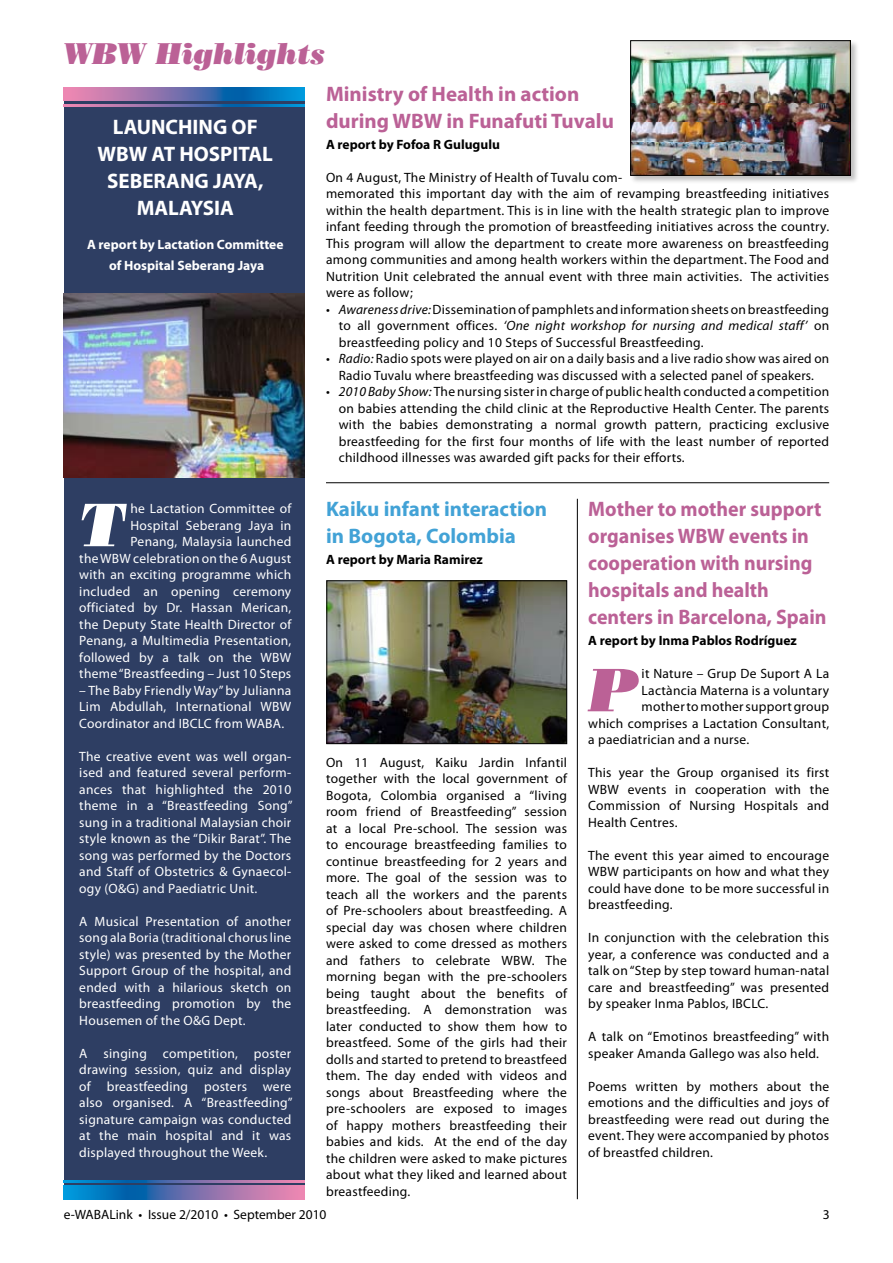
<style>
.page{position:relative;width:893px;height:1263px;background:#fff}
.page>*{position:absolute;margin:0;border:0;box-sizing:border-box;transform-origin:0 0}
.t1{font:italic 61.05px "Bodoni Poster";color:#fff}
.t2{font:italic 61.05px "Bodoni Poster";color:#bb6196}
.t3{font:italic 30px "Bodoni Poster";color:#bb6196}
.t4{font:700 21px/27px "Myriad Pro";color:#bb6196;scale:.95 1}
.t5{font:700 21px/27px "Myriad Pro";color:#bb6196}
.t6{font:700 21px/27px "Myriad Pro";color:#fff;text-align:center}
.t7{font:700 21px/27px "Myriad Pro";color:#42a2d6}
.t8{font:13.5px/16.5px "Myriad Pro";letter-spacing:.02em;color:#000;text-align:justify}
.t9{font:13.5px/16.5px "Myriad Pro";letter-spacing:.02em;color:#fff;text-align:justify}
.t10{font:700 13.5px "Myriad Pro";color:#000}
.t11{font:700 13.5px/21px "Myriad Pro";color:#fff;text-align:center}
.t12{font:13.5px "Myriad Pro";color:#000}
.s1{font-style:italic}
</style>
<div class="page">
<div style="left:64px;top:99px;width:241px;height:1100px;background:#2e3e63"></div>
<div style="left:630px;top:40px;width:230px;height:145px;background:#000;opacity:.25"></div>
<img style="left:632px;top:43px;width:217px;height:131px">
<div style="left:630px;top:41px;width:221px;height:135px;border:1px solid #000"></div>
<svg style="left:64px;top:87px;width:241px;height:14px"></svg>
<svg style="left:64px;top:104px;width:241px;height:2px"></svg>
<img style="left:64px;top:293px;width:241px;height:184px">
<svg style="left:64px;top:1185px;width:241px;height:14px"></svg>
<svg style="left:64px;top:1180px;width:241px;height:2px"></svg>
<hr style="left:577px;top:499px;width:1px;height:700px;background:#000">
<hr style="left:326px;top:482px;width:503px;height:1px;background:#000">
<img style="left:329px;top:583px;width:236px;height:159px">
<div style="left:327px;top:581px;width:240px;height:163px;border:1px solid #000"></div>
<h2 class="t3" style="left:64px;top:35px;width:263px">WBW Highlights</h2>
<h3 class="t6" style="left:98px;top:112px;width:177px">LAUNCHING OF<br>WBW AT HOSPITAL<br>SEBERANG JAYA,<br>MALAYSIA</h3>
<p class="t11" style="left:87px;top:234px;width:198px">A report by Lactation Committee of Hospital Seberang Jaya</p>
<p class="t9" style="left:79px;top:500px;width:214px;text-align:right">he Lactation Committee of<br>Hospital Seberang Jaya in<br>Penang, Malaysia launched<br>the WBW celebration on the 6 August with an exciting programme which included an opening ceremony officiated by Dr. Hassan Merican, the Deputy State Health Director of<br>Penang, a Multimedia Presentation, followed by a talk on the WBW theme “Breastfeeding – Just 10 Steps</p>
<p class="t9" style="left:79px;top:682px;width:213px">– The Baby Friendly Way” by Julianna Lim Abdullah, International WBW Coordinator and IBCLC from WABA.</p>
<p class="t9" style="left:79px;top:748px;width:215px">The creative event was well organ&shy;ised and featured several perform&shy;ances that highlighted the 2010 theme in a “Breastfeeding Song” sung in a traditional Malaysian choir style known as the “Dikir Barat”. The song was performed by the Doctors and Staff of Obstetrics &amp; Gynaecol&shy;ogy (O&amp;G) and Paediatric Unit.</p>
<p class="t9" style="left:79px;top:913px;width:214px">A Musical Presentation of another song ala Boria (traditional chorus line style) was presented by the Mother Support Group of the hospital, and ended with a hilarious sketch on breastfeeding promotion by the Housemen of the O&amp;G Dept.</p>
<p class="t9" style="left:79px;top:1045px;width:215px">A singing competition, poster drawing session, quiz and display of breastfeeding posters were also organised. A “Breastfeeding” signature campaign was conducted at the main hospital and it was displayed throughout the Week.</p>
<h1 class="t1" style="left:79px;top:488px;width:47px">T</h1>
<h3 class="t5" style="left:326px;top:80px;width:289px">Ministry of Health in action during WBW in Funafuti Tuvalu</h3>
<p class="t10" style="left:326px;top:135px;width:175px">A report by Fofoa R Gulugulu</p>
<p class="t8" style="left:326px;top:169px;width:505px;text-align:left">On 4 August, The Ministry of Health of Tuvalu com-<br>memorated this important day with the aim of revamping breastfeeding initiatives within the health department. This is in line with the health strategic plan to improve infant feeding through the promotion of breastfeeding initiatives across the country.<br>This program will allow the department to create more awareness on breastfeeding among communities and among health workers within the department. The Food and Nutrition Unit celebrated the annual event with three main activities. The activities were as follow;</p>
<p class="t8" style="left:339px;top:301px;width:492px;text-indent:-13px">• <span class="s1">Awareness drive:</span> Dissemination of pamphlets and information sheets on breastfeeding to all government offices. <span class="s1">‘One night workshop for nursing and medical staff’</span> on breastfeeding policy and 10 Steps of Successful Breastfeeding.</p>
<p class="t8" style="left:326px;top:350px;width:505px;text-align:center">• <span class="s1">Radio:</span> Radio spots were played on air on a daily basis and a live radio show was aired on<br>Radio Tuvalu where breastfeeding was discussed with a selected panel of speakers.</p>
<p class="t8" style="left:339px;top:383px;width:492px;text-indent:-13px">• <span class="s1">2010 Baby Show:</span> The nursing sister in charge of public health conducted a competition on babies attending the child clinic at the Reproductive Health Center. The parents with the babies demonstrating a normal growth pattern, practicing exclusive breastfeeding for the first four months of life with the least number of reported childhood illnesses was awarded gift packs for their efforts.</p>
<h3 class="t7" style="left:326px;top:495px;width:223px">Kaiku infant interaction in Bogota, Colombia</h3>
<p class="t10" style="left:326px;top:551px;width:158px">A report by Maria Ramirez</p>
<p class="t8" style="left:326px;top:754px;width:242px">On 11 August, Kaiku Jardin Infantil together with the local government of Bogota, Colombia organised a “living room friend of Breastfeeding” session at a local Pre-school. The session was to encourage breastfeeding families to continue breastfeeding for 2 years and more. The goal of the session was to teach all the workers and the parents of Pre-schoolers about breastfeeding. A special day was chosen where children were asked to come dressed as mothers and fathers to celebrate WBW. The morning began with the pre-schoolers being taught about the benefits of breastfeeding. A demonstration was later conducted to show them how to breastfeed. Some of the girls had their dolls and started to pretend to breastfeed them. The day ended with videos and songs about Breastfeeding where the pre-schoolers are exposed to images of happy mothers breastfeeding their babies and kids. At the end of the day the children were asked to make pictures about what they liked and learned about breastfeeding.</p>
<h3 class="t4" style="left:588px;top:495px;width:252px">Mother to mother support organises WBW events in cooperation with nursing hospitals and health centers in Barcelona, Spain</h3>
<p class="t10" style="left:588px;top:632px;width:210px">A report by Inma Pablos Rodríguez</p>
<h1 class="t2" style="left:588px;top:653px;width:52px">P</h1>
<p class="t8" style="left:642px;top:665px;width:189px">it Nature – Grup De Suport A La</p>
<p class="t8" style="left:642px;top:682px;width:189px">Lactància Materna is a voluntary</p>
<p class="t8" style="left:642px;top:698px;width:189px">mother to mother support group</p>
<p class="t8" style="left:588px;top:715px;width:242px">which comprises a Lactation Consultant,</p>
<p class="t8" style="left:588px;top:731px;width:162px">a paediatrician and a nurse.</p>
<p class="t8" style="left:588px;top:764px;width:242px">This year the Group organised its first WBW events in cooperation with the Commission of Nursing Hospitals and Health Centres.</p>
<p class="t8" style="left:588px;top:847px;width:242px">The event this year aimed to encourage WBW participants on how and what they could have done to be more successful in breastfeeding.</p>
<p class="t8" style="left:588px;top:929px;width:242px">In conjunction with the celebration this year, a conference was conducted and a talk on “Step by step toward human-natal care and breastfeeding” was presented by speaker Inma Pablos, IBCLC.</p>
<p class="t8" style="left:588px;top:1028px;width:242px">A talk on “Emotinos breastfeeding” with speaker Amanda Gallego was also held.</p>
<p class="t8" style="left:588px;top:1078px;width:242px">Poems written by mothers about the emotions and the difficulties and joys of breastfeeding were read out during the event. They were accompanied by photos of breastfed children.</p>
<p class="t12" style="left:64px;top:1206px;width:264px">e-WABALink • Issue 2/2010 • September 2010</p>
</div>
